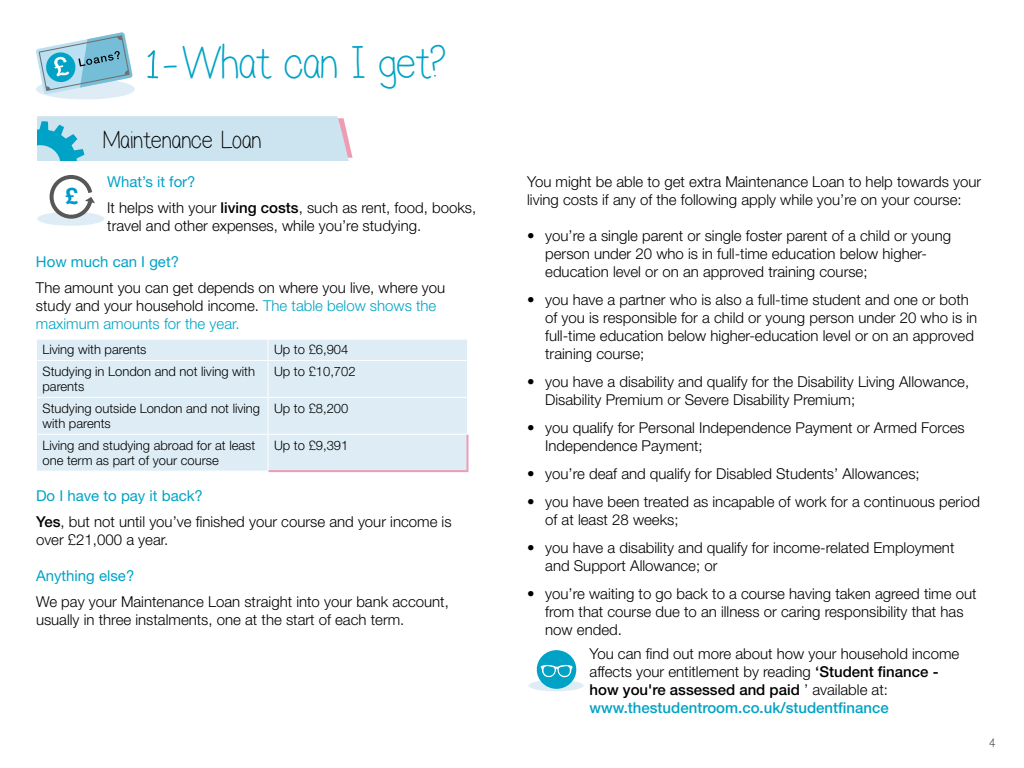
<style>
.page{position:relative;width:1024px;height:768px;background:#fff}
.page>*{position:absolute;margin:0;border:0;box-sizing:border-box;transform-origin:0 0}
.t1{font:48px "Lilian";color:#00a3c6}
.t2{font:26px "Lilian";letter-spacing:.02em;color:#000}
.t3{font:700 22.3px "Helvetica Neue";color:#0098cd}
.t4{font:300 15px/18px "Helvetica Neue LT Std";color:#000}
.t5{font:300 15px/18px "Helvetica Neue LT Std";color:#00a3c6}
.t6{font:300 13px/21.3px "Helvetica Neue LT Std";color:#000}
.t7{font:12px "Lilian";color:#000}
.s1{font-size:52px}
.s2{font-weight:400;color:#00a3c6}
.s3{font-weight:500}
.s4{color:#000}
.s5{font-weight:500;color:#00a3c6}
</style>
<div class="page">
<div style="left:37px;top:340px;width:430px;height:131px;background:#deedf5"></div>
<svg style="left:268px;top:340px;width:1px;height:20px"></svg>
<hr style="left:36px;top:360px;width:232px;height:1px;background:#fff">
<hr style="left:268px;top:360px;width:200px;height:1px;background:#fff">
<hr style="left:268px;top:361px;width:1px;height:36px;background:#fff">
<hr style="left:36px;top:397px;width:232px;height:1px;background:#fff">
<hr style="left:268px;top:397px;width:200px;height:1px;background:#fff">
<hr style="left:268px;top:398px;width:1px;height:36px;background:#fff">
<hr style="left:36px;top:434px;width:232px;height:1px;background:#fff">
<hr style="left:268px;top:434px;width:200px;height:1px;background:#fff">
<hr style="left:268px;top:435px;width:1px;height:36px;background:#fff">
<hr style="left:466px;top:435px;width:2px;height:35px;background:#ef9bb2">
<hr style="left:268px;top:470px;width:200px;height:2px;background:#ef9bb2">
<svg style="left:37px;top:116px;width:316px;height:45px;background:#bfdfeb"></svg>
<div style="left:37px;top:212px;width:67px;height:14px;background:#deedf5;border-radius:50%"></div>
<svg style="left:48px;top:175px;width:47px;height:44px"></svg>
<div style="left:529px;top:680px;width:55px;height:11px;background:#deedf5;border-radius:50%"></div>
<svg style="left:536px;top:650px;width:40px;height:39px"></svg>
<div style="left:36px;top:79px;width:99px;height:20px;background:#deedf5;border-radius:50%"></div>
<svg style="left:36px;top:32px;width:97px;height:62px"></svg>
<p class="t1" style="left:146px;top:42px;width:301px"><span class="s1">1</span> - What can I get?</p>
<p class="t2" style="left:103px;top:128px;width:159px">Maintenance Loan</p>
<p class="t4" style="left:107px;top:168px;width:370px;line-height:26px"><span class="s2">What’s it for?<br></span>It helps with your <span class="s3">living costs</span>, such as rent, food, books,</p>
<p class="t4" style="left:107px;top:216px;width:315px">travel and other expenses, while you’re studying.</p>
<p class="t4" style="left:36px;top:248px;width:411px;line-height:26px"><span class="s2">How much can I get?<br></span>The amount you can get depends on where you live, where you</p>
<p class="t5" style="left:36px;top:296px;width:402px"><span class="s4">study and your household income.</span> The table below shows the maximum amounts for the year.</p>
<p class="t6" style="left:42px;top:339px;width:106px">Living with parents</p>
<p class="t6" style="left:274px;top:339px;width:76px">Up to £6,904</p>
<p class="t6" style="left:42px;top:360px;width:214px">Studying in London and not living with</p>
<p class="t6" style="left:274px;top:360px;width:83px">Up to £10,702</p>
<p class="t6" style="left:42px;top:376px;width:307px">parents<br>Studying outside London and not living Up to £8,200</p>
<p class="t6" style="left:42px;top:413px;width:214px">with parents<br>Living and studying abroad for at least</p>
<h3 class="t3" style="left:65px;top:179px;width:14px">£</h3>
<p class="t6" style="left:274px;top:434px;width:76px">Up to £9,391</p>
<p class="t6" style="left:42px;top:450px;width:178px">one term as part of your course</p>
<p class="t4" style="left:36px;top:482px;width:417px;line-height:26px"><span class="s2">Do I have to pay it back?<br></span><span class="s3">Yes</span>, but not until you’ve finished your course and your income is</p>
<p class="t4" style="left:36px;top:530px;width:134px">over £21,000 a year.</p>
<p class="t4" style="left:36px;top:562px;width:414px;line-height:26px"><span class="s2">Anything else?<br></span>We pay your Maintenance Loan straight into your bank account,</p>
<p class="t4" style="left:36px;top:610px;width:370px">usually in three instalments, one at the start of each term.</p>
<p class="t4" style="left:527px;top:172px;width:456px">You might be able to get extra Maintenance Loan to help towards your living costs if any of the following apply while you’re on your course:</p>
<p class="t4" style="left:545px;top:226px;width:407px;text-indent:-18px">• you’re a single parent or single foster parent of a child or young person under 20 who is in full-time education below higher&shy;education level or on an approved training course;</p>
<p class="t4" style="left:545px;top:290px;width:434px;text-indent:-18px">• you have a partner who is also a full-time student and one or both of you is responsible for a child or young person under 20 who is in full-time education below higher-education level or on an approved training course;</p>
<p class="t4" style="left:545px;top:372px;width:425px;text-indent:-18px">• you have a disability and qualify for the Disability Living Allowance,<br>Disability Premium or Severe Disability Premium;</p>
<p class="t4" style="left:545px;top:418px;width:421px;text-indent:-18px">• you qualify for Personal Independence Payment or Armed Forces<br>Independence Payment;</p>
<p class="t4" style="left:527px;top:464px;width:394px">• you’re deaf and qualify for Disabled Students’ Allowances;</p>
<p class="t4" style="left:545px;top:492px;width:436px;text-indent:-18px">• you have been treated as incapable of work for a continuous period of at least 28 weeks;</p>
<p class="t4" style="left:545px;top:538px;width:411px;text-indent:-18px">• you have a disability and qualify for income-related Employment and Support Allowance; or</p>
<p class="t4" style="left:545px;top:584px;width:433px;text-indent:-18px">• you’re waiting to go back to a course having taken agreed time out from that course due to an illness or caring responsibility that has now ended.</p>
<p class="t4" style="left:590px;top:645px;width:371px">You can find out more about how your household income affects your entitlement by reading <span class="s3">‘Student finance - how you're assessed and paid</span> ’ available at: <span class="s5">www.thestudentroom.co.uk/studentfinance</span></p>
<p class="t7" style="left:989px;top:736px;width:7px">4</p>
</div>
